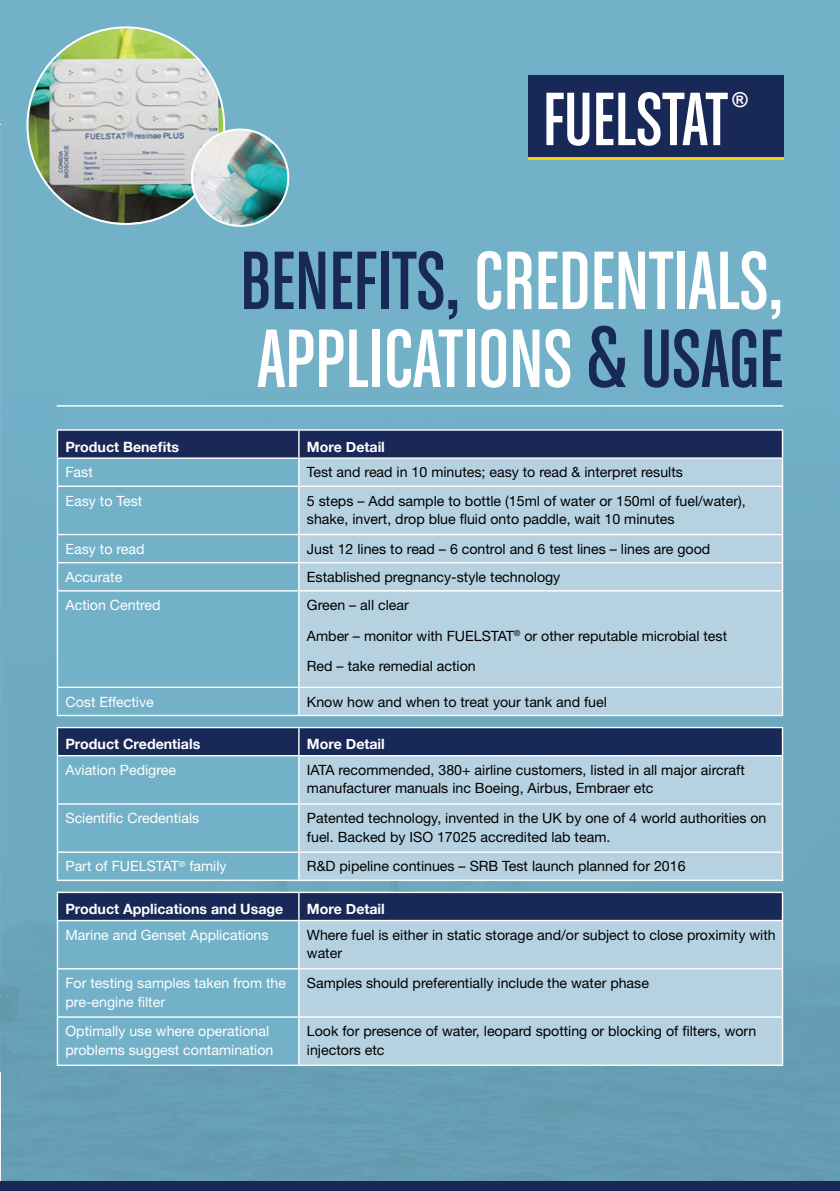
<style>
.page{position:relative;width:840px;height:1191px;background:#fff}
.page>*{position:absolute;margin:0;border:0;box-sizing:border-box;transform-origin:0 0}
.t1{font:88px/78px "Chalet Comprime Cologne Eighty";color:#fff}
.t2{font:80.4px "Chalet Comprime Cologne Eighty";color:#fff}
.t3{font:700 20.6px "Arial";color:#fff}
.t4{font:14.2px/18.4px "Helvetica Neue";color:#000}
.t5{font:14.2px/18.4px "Helvetica Neue";color:#fff}
.t6{font:700 14.2px "Helvetica Neue";color:#fff}
.s1{color:#182958}
</style>
<div class="page">
<div style="left:0;top:0;width:839px;height:1191px;background:#72b1c8"></div>
<img style="left:0;top:405px;width:69px;height:776px">
<img style="left:210px;top:125px;width:629px;height:1056px">
<img style="left:69px;top:406px;width:141px;height:775px">
<hr style="left:57px;top:405px;width:725px;height:1px;background:#fff">
<svg style="left:57px;top:487px;width:242px;height:577px"></svg>
<div style="left:299px;top:487px;width:483px;height:577px;background:#b6d2e0"></div>
<svg style="left:57px;top:728px;width:725px;height:192px"></svg>
<hr style="left:57px;top:429px;width:242px;height:2px;background:#fff">
<hr style="left:299px;top:429px;width:483px;height:2px;background:#fff">
<hr style="left:57px;top:485px;width:242px;height:2px;background:#fff">
<hr style="left:299px;top:485px;width:483px;height:2px;background:#fff">
<hr style="left:298px;top:487px;width:1px;height:47px;background:#fff">
<hr style="left:57px;top:534px;width:242px;height:1px;background:#fff">
<hr style="left:299px;top:534px;width:483px;height:1px;background:#fff">
<hr style="left:57px;top:562px;width:242px;height:1px;background:#fff">
<hr style="left:299px;top:562px;width:483px;height:1px;background:#fff">
<svg style="left:298px;top:535px;width:1px;height:55px"></svg>
<hr style="left:57px;top:590px;width:242px;height:1px;background:#fff">
<hr style="left:299px;top:590px;width:483px;height:1px;background:#fff">
<hr style="left:298px;top:591px;width:1px;height:95px;background:#fff">
<hr style="left:57px;top:686px;width:242px;height:2px;background:#fff">
<hr style="left:299px;top:686px;width:483px;height:2px;background:#fff">
<svg style="left:298px;top:688px;width:1px;height:27px"></svg>
<hr style="left:57px;top:715px;width:242px;height:1px;background:#fff">
<hr style="left:299px;top:715px;width:483px;height:1px;background:#fff">
<hr style="left:57px;top:727px;width:242px;height:1px;background:#fff">
<hr style="left:299px;top:727px;width:483px;height:1px;background:#fff">
<svg style="left:298px;top:728px;width:1px;height:27px"></svg>
<hr style="left:57px;top:755px;width:242px;height:1px;background:#fff">
<hr style="left:299px;top:755px;width:483px;height:1px;background:#fff">
<hr style="left:298px;top:756px;width:1px;height:47px;background:#fff">
<hr style="left:57px;top:803px;width:242px;height:1px;background:#fff">
<hr style="left:299px;top:803px;width:483px;height:1px;background:#fff">
<hr style="left:298px;top:804px;width:1px;height:47px;background:#fff">
<hr style="left:57px;top:851px;width:242px;height:2px;background:#fff">
<hr style="left:299px;top:851px;width:483px;height:2px;background:#fff">
<svg style="left:298px;top:853px;width:1px;height:26px"></svg>
<svg style="left:298px;top:893px;width:1px;height:27px"></svg>
<hr style="left:57px;top:920px;width:242px;height:1px;background:#fff">
<hr style="left:299px;top:920px;width:483px;height:1px;background:#fff">
<hr style="left:298px;top:921px;width:1px;height:47px;background:#fff">
<hr style="left:57px;top:968px;width:242px;height:1px;background:#fff">
<hr style="left:299px;top:968px;width:483px;height:1px;background:#fff">
<hr style="left:298px;top:969px;width:1px;height:47px;background:#fff">
<hr style="left:57px;top:1016px;width:242px;height:1px;background:#fff">
<hr style="left:299px;top:1016px;width:483px;height:1px;background:#fff">
<hr style="left:298px;top:1017px;width:1px;height:47px;background:#fff">
<hr style="left:57px;top:1064px;width:242px;height:2px;background:#fff">
<hr style="left:299px;top:1064px;width:483px;height:2px;background:#fff">
<svg style="left:57px;top:430px;width:725px;height:55px"></svg>
<hr style="left:57px;top:487px;width:1px;height:47px;background:#fff">
<hr style="left:781px;top:487px;width:1px;height:47px;background:#fff">
<svg style="left:57px;top:535px;width:1px;height:55px"></svg>
<svg style="left:781px;top:535px;width:1px;height:55px"></svg>
<hr style="left:57px;top:591px;width:1px;height:95px;background:#fff">
<hr style="left:781px;top:591px;width:1px;height:95px;background:#fff">
<svg style="left:57px;top:688px;width:1px;height:27px"></svg>
<svg style="left:781px;top:688px;width:1px;height:27px"></svg>
<svg style="left:57px;top:728px;width:1px;height:27px"></svg>
<svg style="left:781px;top:728px;width:1px;height:27px"></svg>
<hr style="left:57px;top:756px;width:1px;height:47px;background:#fff">
<hr style="left:781px;top:756px;width:1px;height:47px;background:#fff">
<hr style="left:57px;top:804px;width:1px;height:47px;background:#fff">
<hr style="left:781px;top:804px;width:1px;height:47px;background:#fff">
<svg style="left:57px;top:853px;width:1px;height:26px"></svg>
<svg style="left:781px;top:853px;width:1px;height:26px"></svg>
<svg style="left:57px;top:893px;width:1px;height:27px"></svg>
<svg style="left:781px;top:893px;width:1px;height:27px"></svg>
<hr style="left:57px;top:921px;width:1px;height:47px;background:#fff">
<hr style="left:781px;top:921px;width:1px;height:47px;background:#fff">
<hr style="left:57px;top:969px;width:1px;height:47px;background:#fff">
<hr style="left:781px;top:969px;width:1px;height:47px;background:#fff">
<hr style="left:57px;top:1017px;width:1px;height:47px;background:#fff">
<hr style="left:781px;top:1017px;width:1px;height:47px;background:#fff">
<hr style="left:57px;top:879px;width:242px;height:2px;background:#fff">
<hr style="left:299px;top:879px;width:483px;height:2px;background:#fff">
<hr style="left:57px;top:891px;width:242px;height:2px;background:#fff">
<hr style="left:299px;top:891px;width:483px;height:2px;background:#fff">
<img style="left:0;top:1072px;width:1px;height:109px">
<div style="left:0;top:1181px;width:839px;height:10px;background:#182958"></div>
<div style="left:527px;top:75px;width:255px;height:83px;background:#182958"></div>
<hr style="left:527px;top:158px;width:255px;height:2px;background:#ffcb05">
<img style="left:225px;top:129px;width:63px;height:49px">
<img style="left:210px;top:178px;width:78px;height:48px">
<img style="left:26px;top:26px;width:199px;height:199px">
<img style="left:195px;top:132px;width:30px;height:64px">
<div style="left:191px;top:128px;width:98px;height:99px;border:2px solid #fff;border-radius:50%"></div>
<h2 class="t2" style="left:542px;top:75px;width:186px">FUELSTAT</h2>
<h3 class="t3" style="left:732px;top:86px;width:17px">®</h3>
<h1 class="t1" style="left:240px;top:240px;width:544px"><span class="s1">BENEFITS,</span> CREDENTIALS,<br>APPLICATIONS <span class="s1">&amp; USAGE</span></h1>
<p class="t6" style="left:65px;top:434px;width:115px">Product Benefits</p>
<p class="t6" style="left:307px;top:434px;width:79px">More Detail</p>
<p class="t5" style="left:65px;top:463px;width:29px">Fast</p>
<p class="t4" style="left:307px;top:463px;width:377px">Test and read in 10 minutes; easy to read &amp; interpret results</p>
<p class="t5" style="left:65px;top:491px;width:78px">Easy to Test</p>
<p class="t4" style="left:307px;top:491px;width:440px">5 steps – Add sample to bottle (15ml of water or 150ml of fuel/water), shake, invert, drop blue fluid onto paddle, wait 10 minutes</p>
<p class="t5" style="left:65px;top:539px;width:81px">Easy to read</p>
<p class="t4" style="left:307px;top:539px;width:404px">Just 12 lines to read – 6 control and 6 test lines – lines are good</p>
<p class="t5" style="left:65px;top:567px;width:58px">Accurate</p>
<p class="t4" style="left:307px;top:567px;width:255px">Established pregnancy-style technology</p>
<p class="t5" style="left:65px;top:595px;width:97px">Action Centred</p>
<p class="t4" style="left:307px;top:589px;width:421px;line-height:30.4px">Green – all clear<br>Amber – monitor with FUELSTAT<sup>®</sup> or other reputable microbial test<br>Red – take remedial action</p>
<p class="t5" style="left:65px;top:692px;width:90px">Cost Effective</p>
<p class="t4" style="left:307px;top:692px;width:301px">Know how and when to treat your tank and fuel</p>
<p class="t6" style="left:65px;top:731px;width:136px">Product Credentials</p>
<p class="t6" style="left:307px;top:731px;width:79px">More Detail</p>
<p class="t5" style="left:65px;top:760px;width:112px">Aviation Pedigree</p>
<p class="t4" style="left:307px;top:760px;width:439px">IATA recommended, 380+ airline customers, listed in all major aircraft manufacturer manuals inc Boeing, Airbus, Embraer etc</p>
<p class="t5" style="left:65px;top:808px;width:135px">Scientific Credentials</p>
<p class="t4" style="left:307px;top:808px;width:461px">Patented technology, invented in the UK by one of 4 world authorities on fuel. Backed by ISO 17025 accredited lab team.</p>
<p class="t5" style="left:65px;top:857px;width:163px">Part of FUELSTAT<sup>®</sup> family</p>
<p class="t4" style="left:307px;top:857px;width:380px">R&amp;D pipeline continues – SRB Test launch planned for 2016</p>
<p class="t6" style="left:65px;top:896px;width:219px">Product Applications and Usage</p>
<p class="t6" style="left:307px;top:896px;width:79px">More Detail</p>
<p class="t5" style="left:65px;top:925px;width:204px">Marine and Genset Applications</p>
<p class="t4" style="left:307px;top:925px;width:470px">Where fuel is either in static storage and/or subject to close proximity with water</p>
<p class="t5" style="left:65px;top:973px;width:222px">For testing samples taken from the pre-engine filter</p>
<p class="t4" style="left:307px;top:973px;width:343px">Samples should preferentially include the water phase</p>
<p class="t5" style="left:65px;top:1021px;width:209px">Optimally use where operational problems suggest contamination</p>
<p class="t4" style="left:307px;top:1021px;width:451px">Look for presence of water, leopard spotting or blocking of filters, worn injectors etc</p>
</div>
